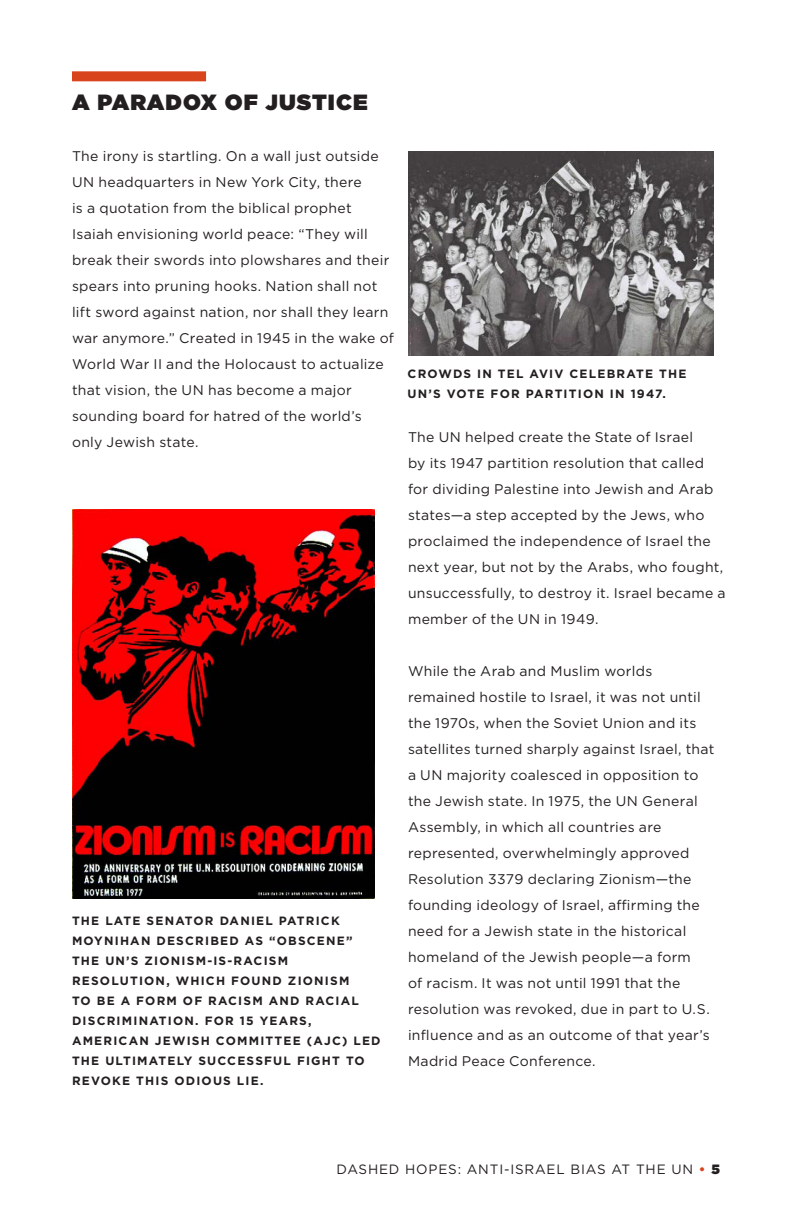
<style>
.page{position:relative;width:792px;height:1224px;background:#fff}
.page>*{position:absolute;margin:0;border:0;box-sizing:border-box;transform-origin:0 0}
.t1{font:900 22px "Gotham";letter-spacing:.05em;color:#231f20}
.t2{font:14px/26px "Gotham";letter-spacing:.02em;color:#231f20}
.t3{font:13.6px "Gotham";letter-spacing:.06em;color:#231f20}
.t4{font:700 12px/20px "Gotham";letter-spacing:.1em;color:#231f20}
.s1{font-weight:700;color:#d8441c}
.s2{font-weight:900}
</style>
<div class="page">
<img style="left:409px;top:151px;width:305px;height:205px">
<img style="left:72px;top:510px;width:302px;height:389px">
<div style="left:72px;top:71px;width:134px;height:10px;background:#d8441c"></div>
<h1 class="t1" style="left:72px;top:86px;width:297px">A PARADOX OF JUSTICE</h1>
<p class="t2" style="left:72px;top:143px;width:324px">The irony is startling. On a wall just outside UN headquarters in New York City, there<br>is a quotation from the biblical prophet Isaiah envisioning world peace: “They will break their swords into plowshares and their spears into pruning hooks. Nation shall not lift sword against nation, nor shall they learn war anymore.” Created in 1945 in the wake of World War II and the Holocaust to actualize that vision, the UN has become a major sounding board for hatred of the world’s only Jewish state.</p>
<p class="t4" style="left:408px;top:364px;width:280px">CROWDS IN TEL AVIV CELEBRATE THE<br>UN’S VOTE FOR PARTITION IN 1947.</p>
<p class="t2" style="left:408px;top:423px;width:319px">The UN helped create the State of Israel<br>by its 1947 partition resolution that called for dividing Palestine into Jewish and Arab states—a step accepted by the Jews, who proclaimed the independence of Israel the next year, but not by the Arabs, who fought, unsuccessfully, to destroy it. Israel became a member of the UN in 1949.</p>
<p class="t4" style="left:72px;top:911px;width:310px">THE LATE SENATOR DANIEL PATRICK<br>MOYNIHAN DESCRIBED AS “OBSCENE”<br>THE UN’S ZIONISM-IS-RACISM<br>RESOLUTION, WHICH FOUND ZIONISM<br>TO BE A FORM OF RACISM AND RACIAL<br>DISCRIMINATION. FOR 15 YEARS,<br>AMERICAN JEWISH COMMITTEE (AJC) LED<br>THE ULTIMATELY SUCCESSFUL FIGHT TO<br>REVOKE THIS ODIOUS LIE.</p>
<p class="t2" style="left:408px;top:657px;width:308px">While the Arab and Muslim worlds remained hostile to Israel, it was not until the 1970s, when the Soviet Union and its satellites turned sharply against Israel, that a UN majority coalesced in opposition to the Jewish state. In 1975, the UN General Assembly, in which all countries are represented, overwhelmingly approved Resolution 3379 declaring Zionism—the founding ideology of Israel, affirming the need for a Jewish state in the historical homeland of the Jewish people—a form<br>of racism. It was not until 1991 that the resolution was revoked, due in part to U.S. influence and as an outcome of that year’s Madrid Peace Conference.</p>
<p class="t3" style="left:337px;top:1161px;width:385px">DASHED HOPES: ANTI-ISRAEL BIAS AT THE UN <span class="s1">•</span> <span class="s2">5</span></p>
</div>
